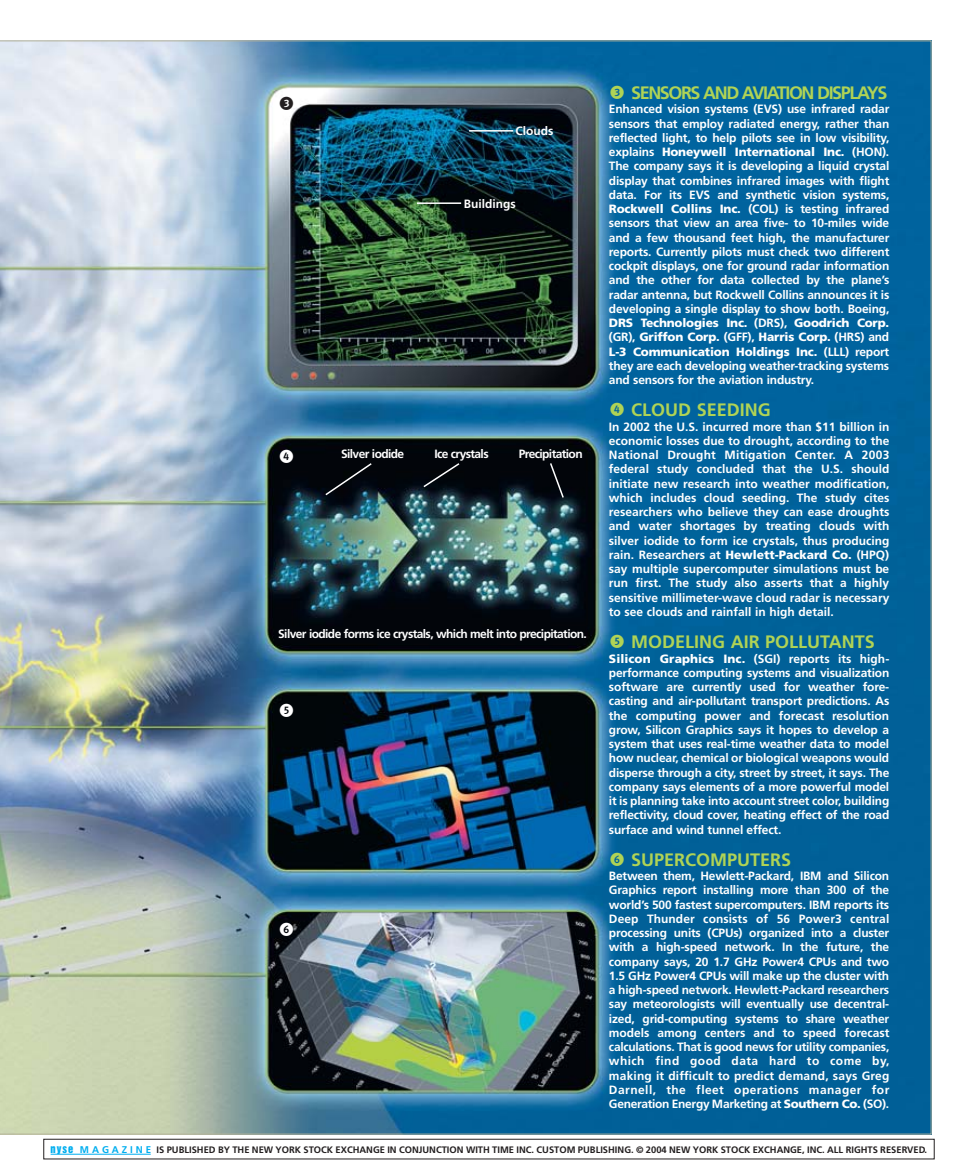
<style>
.page{position:relative;width:972px;height:1175px;background:#fff}
.page>*{position:absolute;margin:0;border:0;box-sizing:border-box;transform-origin:0 0}
.t1{font:700 18px "Frutiger";color:#b0d355}
.t2{font:700 18px "Frutiger";letter-spacing:-.08em;color:#b0d355}
.t3{font:700 12px/14.2px "Frutiger";letter-spacing:-.015em;color:#fff;text-align:justify}
.t4{font:700 12px "Frutiger";letter-spacing:-.05em;color:#fff}
.t5{font:700 9.3px "Frutiger";color:#231f20}
.s1{font-weight:900}
.s2{font-family:"Helvetica Inserat Cyr Upright";font-weight:400;font-size:10.5px;color:#00aeef}
.s3{font-size:9.75px;color:#00aeef}
</style>
<div class="page">
<img style="left:0;top:40px;width:932px;height:1094px">
<hr style="left:417px;top:202px;width:44px;height:2px;background:#fff">
<hr style="left:469px;top:130px;width:44px;height:2px;background:#fff">
<svg style="left:324px;top:461px;width:49px;height:36px"></svg>
<svg style="left:422px;top:462px;width:39px;height:27px"></svg>
<svg style="left:549px;top:461px;width:16px;height:38px"></svg>
<div style="left:43px;top:1138px;width:891px;height:21px;border:1px solid #231f20"></div>
<hr style="left:51px;top:1153px;width:100px;height:1px;background:#00aeef">
<svg style="left:611px;top:635px;width:13px;height:13px"></svg>
<svg style="left:280px;top:704px;width:13px;height:13px"></svg>
<svg style="left:280px;top:97px;width:13px;height:13px"></svg>
<svg style="left:280px;top:449px;width:13px;height:14px"></svg>
<svg style="left:280px;top:923px;width:13px;height:13px"></svg>
<p class="t3" style="left:515px;top:125px;width:39px">Clouds</p>
<p class="t3" style="left:464px;top:197px;width:53px">Buildings</p>
<p class="t4" style="left:341px;top:449px;width:65px">Silver iodide</p>
<p class="t4" style="left:434px;top:449px;width:56px">Ice crystals</p>
<p class="t4" style="left:519px;top:449px;width:65px">Precipitation</p>
<p class="t4" style="left:278px;top:629px;width:310px">Silver iodide forms ice crystals, which melt into precipitation.</p>
<h1 class="t2" style="left:609px;top:85px;width:280px">▼ SENSORS AND AVIATION DISPLAYS</h1>
<p class="t3" style="left:609px;top:103px;width:282px">Enhanced vision systems (EVS) use infrared radar sensors that employ radiated energy, rather than reflected light, to help pilots see in low visibility, explains <span class="s1">Honeywell International Inc.</span> (HON).<br>The company says it is developing a liquid crystal display that combines infrared images with flight data. For its EVS and synthetic vision systems, <span class="s1">Rockwell Collins Inc.</span> (COL) is testing infrared sensors that view an area five- to 10-miles wide and a few thousand feet high, the manufacturer reports. Currently pilots must check two different cockpit displays, one for ground radar information and the other for data collected by the plane’s radar antenna, but Rockwell Collins announces it is developing a single display to show both. Boeing, <span class="s1">DRS Technologies Inc.</span> (DRS), <span class="s1">Goodrich Corp. </span>(GR), <span class="s1">Griffon Corp.</span> (GFF), <span class="s1">Harris Corp.</span> (HRS) and <span class="s1">L-3 Communication Holdings Inc.</span> (LLL) report they are each developing weather-tracking systems and sensors for the aviation industry.</p>
<h1 class="t1" style="left:609px;top:403px;width:163px">◆ CLOUD SEEDING</h1>
<p class="t3" style="left:609px;top:420px;width:282px">In 2002 the U.S. incurred more than $11 billion in economic losses due to drought, according to the National Drought Mitigation Center. A 2003 federal study concluded that the U.S. should initiate new research into weather modification, which includes cloud seeding. The study cites researchers who believe they can ease droughts and water shortages by treating clouds with silver iodide to form ice crystals, thus producing rain. Researchers at <span class="s1">Hewlett-Packard Co.</span> (HPQ) say multiple supercomputer simulations must be run first. The study also asserts that a highly sensitive millimeter-wave cloud radar is necessary to see clouds and rainfall in high detail.</p>
<h1 class="t1" style="left:631px;top:634px;width:245px">MODELING AIR POLLUTANTS</h1>
<p class="t3" style="left:609px;top:652px;width:282px"><span class="s1">Silicon Graphics Inc.</span> (SGI) reports its high&shy;performance computing systems and visualization software are currently used for weather fore&shy;casting and air-pollutant transport predictions. As the computing power and forecast resolution grow, Silicon Graphics says it hopes to develop a system that uses real-time weather data to model how nuclear, chemical or biological weapons would disperse through a city, street by street, it says. The company says elements of a more powerful model it is planning take into account street color, building reflectivity, cloud cover, heating effect of the road surface and wind tunnel effect.</p>
<h1 class="t1" style="left:609px;top:852px;width:184px">□ SUPERCOMPUTERS</h1>
<p class="t3" style="left:609px;top:869px;width:282px">Between them, Hewlett-Packard, IBM and Silicon Graphics report installing more than 300 of the world’s 500 fastest supercomputers. IBM reports its Deep Thunder consists of 56 Power3 central processing units (CPUs) organized into a cluster with a high-speed network. In the future, the company says, 20 1.7 GHz Power4 CPUs and two 1.5 GHz Power4 CPUs will make up the cluster with a high-speed network. Hewlett-Packard researchers say meteorologists will eventually use decentral&shy;ized, grid-computing systems to share weather models among centers and to speed forecast calculations. That is good news for utility companies, which find good data hard to come by, making it difficult to predict demand, says Greg Darnell, the fleet operations manager for Generation Energy Marketing at <span class="s1">Southern Co.</span> (SO).</p>
<p class="t5" style="left:50px;top:1145px;width:878px"><span class="s2">NYSE</span> <span class="s3">M A G A Z I N E</span> IS PUBLISHED BY THE NEW YORK STOCK EXCHANGE IN CONJUNCTION WITH TIME INC. CUSTOM PUBLISHING. © 2004 NEW YORK STOCK EXCHANGE, INC. ALL RIGHTS RESERVED.</p>
</div>
